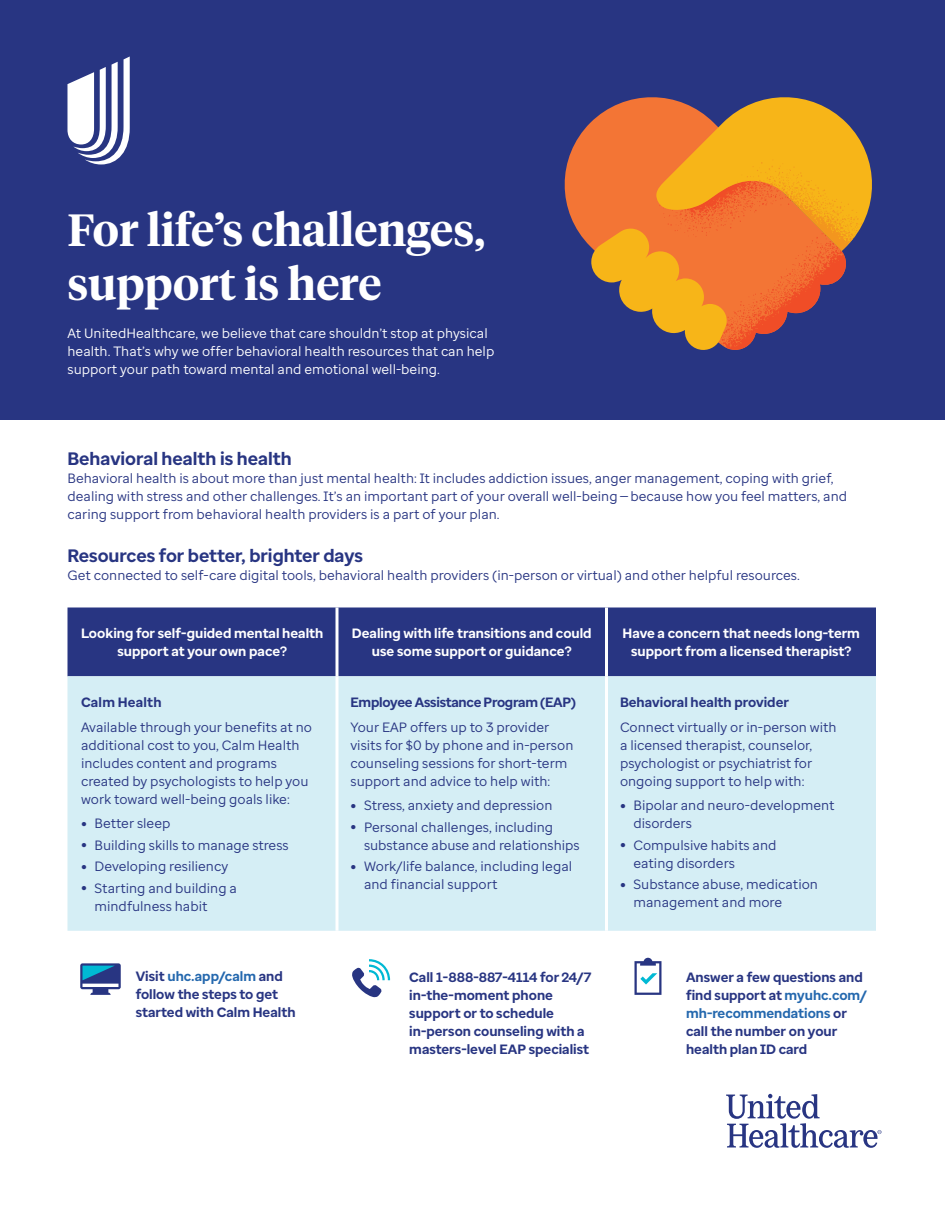
<style>
.page{position:relative;width:945px;height:1215px;background:#fff}
.page>*{position:absolute;margin:0;border:0;box-sizing:border-box;transform-origin:0 0}
.t1{font:600 45px/54px "UHC Serif Headline";color:#fff}
.t2{font:700 18px "Enterprise Sans";color:#283582}
.t3{font:13.5px/18px "Enterprise Sans";color:#283582}
.t4{font:700 13.5px/18px "Enterprise Sans";color:#283582}
.t5{font:700 13.5px/18px "Enterprise Sans";color:#fff;text-align:center}
.t6{font:13.5px/18px "Enterprise Sans";color:#fff}
.t7{font:700 13.5px "Enterprise Sans";letter-spacing:-.02em;color:#283582}
.s1{font-weight:700;font-size:18px}
.s2{color:#2468ae}
</style>
<div class="page">
<div style="left:0;top:0;width:945px;height:420px;background:#283582"></div>
<svg style="left:564px;top:122px;width:27px;height:125px;fill:#f37535"></svg>
<svg style="left:591px;top:97px;width:281px;height:230px"></svg>
<svg style="left:659px;top:159px;width:203px;height:191px"></svg>
<svg style="left:67px;top:56px;width:63px;height:108px"></svg>
<svg style="left:726px;top:1094px;width:156px;height:54px"></svg>
<div style="left:68px;top:608px;width:808px;height:68px;background:#283582"></div>
<div style="left:68px;top:676px;width:808px;height:255px;background:#d5eef5"></div>
<hr style="left:336px;top:608px;width:3px;height:68px;background:#fff">
<hr style="left:605px;top:608px;width:3px;height:68px;background:#fff">
<hr style="left:336px;top:676px;width:3px;height:255px;background:#fff">
<hr style="left:605px;top:676px;width:3px;height:255px;background:#fff">
<svg style="left:80px;top:963px;width:41px;height:32px"></svg>
<svg style="left:352px;top:959px;width:38px;height:38px"></svg>
<svg style="left:635px;top:958px;width:27px;height:37px"></svg>
<h1 class="t1" style="left:68px;top:201px;width:419px">For life’s challenges, support is here</h1>
<p class="t6" style="left:68px;top:324px;width:428px">At UnitedHealthcare, we believe that care shouldn’t stop at physical health. That’s why we offer behavioral health resources that can help support your path toward mental and emotional well-being.</p>
<h2 class="t2" style="left:67px;top:447px;width:226px">Behavioral health is health</h2>
<p class="t3" style="left:67px;top:469px;width:781px">Behavioral health is about more than just mental health: It includes addiction issues, anger management, coping with grief, dealing with stress and other challenges. It’s an important part of your overall well-being—because how you feel matters, and caring support from behavioral health providers is a part of your plan.</p>
<h2 class="t2" style="left:67px;top:544px;width:297px">Resources for better, brighter days</h2>
<p class="t3" style="left:67px;top:566px;width:734px">Get connected to self-care digital tools, behavioral health providers (in-person or virtual) and other helpful resources.</p>
<p class="t5" style="left:81px;top:624px;width:244px">Looking for self-guided mental health support at your own pace?</p>
<p class="t5" style="left:352px;top:624px;width:241px">Dealing with life transitions and could use some support or guidance?</p>
<p class="t5" style="left:623px;top:624px;width:239px">Have a concern that needs long-term support from a licensed therapist?</p>
<p class="t4" style="left:81px;top:693px;width:82px">Calm Health</p>
<p class="t3" style="left:81px;top:718px;width:233px">Available through your benefits at no additional cost to you, Calm Health includes content and programs created by psychologists to help you work toward well-being goals like:</p>
<p class="t3" style="left:81px;top:815px;width:91px"><span class="s1">•</span> Better sleep</p>
<p class="t3" style="left:81px;top:836px;width:209px"><span class="s1">•</span> Building skills to manage stress</p>
<p class="t3" style="left:81px;top:857px;width:149px"><span class="s1">•</span> Developing resiliency</p>
<p class="t3" style="left:94px;top:879px;width:144px;text-indent:-14px"><span class="s1">•</span> Starting and building a mindfulness habit</p>
<p class="t4" style="left:620px;top:693px;width:170px">Behavioral health provider</p>
<p class="t3" style="left:620px;top:718px;width:218px">Connect virtually or in-person with a licensed therapist, counselor, psychologist or psychiatrist for ongoing support to help with:</p>
<p class="t3" style="left:634px;top:797px;width:203px;text-indent:-14px"><span class="s1">•</span> Bipolar and neuro-development disorders</p>
<p class="t3" style="left:634px;top:836px;width:144px;text-indent:-14px"><span class="s1">•</span> Compulsive habits and eating disorders</p>
<p class="t3" style="left:634px;top:875px;width:186px;text-indent:-14px"><span class="s1">•</span> Substance abuse, medication management and more</p>
<p class="t7" style="left:351px;top:693px;width:227px">Employee Assistance Program (EAP)</p>
<p class="t3" style="left:351px;top:718px;width:224px">Your EAP offers up to 3 provider visits for $0 by phone and in-person counseling sessions for short-term support and advice to help with:</p>
<p class="t3" style="left:351px;top:797px;width:204px"><span class="s1">•</span> Stress, anxiety and depression</p>
<p class="t3" style="left:364px;top:818px;width:217px;text-indent:-14px"><span class="s1">•</span> Personal challenges, including substance abuse and relationships</p>
<p class="t3" style="left:364px;top:857px;width:210px;text-indent:-14px"><span class="s1">•</span> Work/life balance, including legal and financial support</p>
<p class="t4" style="left:136px;top:967px;width:161px">Visit <span class="s2">uhc.app/calm</span> and follow the steps to get started with Calm Health</p>
<p class="t4" style="left:409px;top:969px;width:184px">Call 1-888-887-4114 for 24/7 in-the-moment phone support or to schedule in‑person counseling with a masters-level EAP specialist</p>
<p class="t4" style="left:686px;top:969px;width:182px">Answer a few questions and find support at <span class="s2">myuhc.com/ mh-recommendations</span> or call the number on your health plan ID card</p>
</div>
